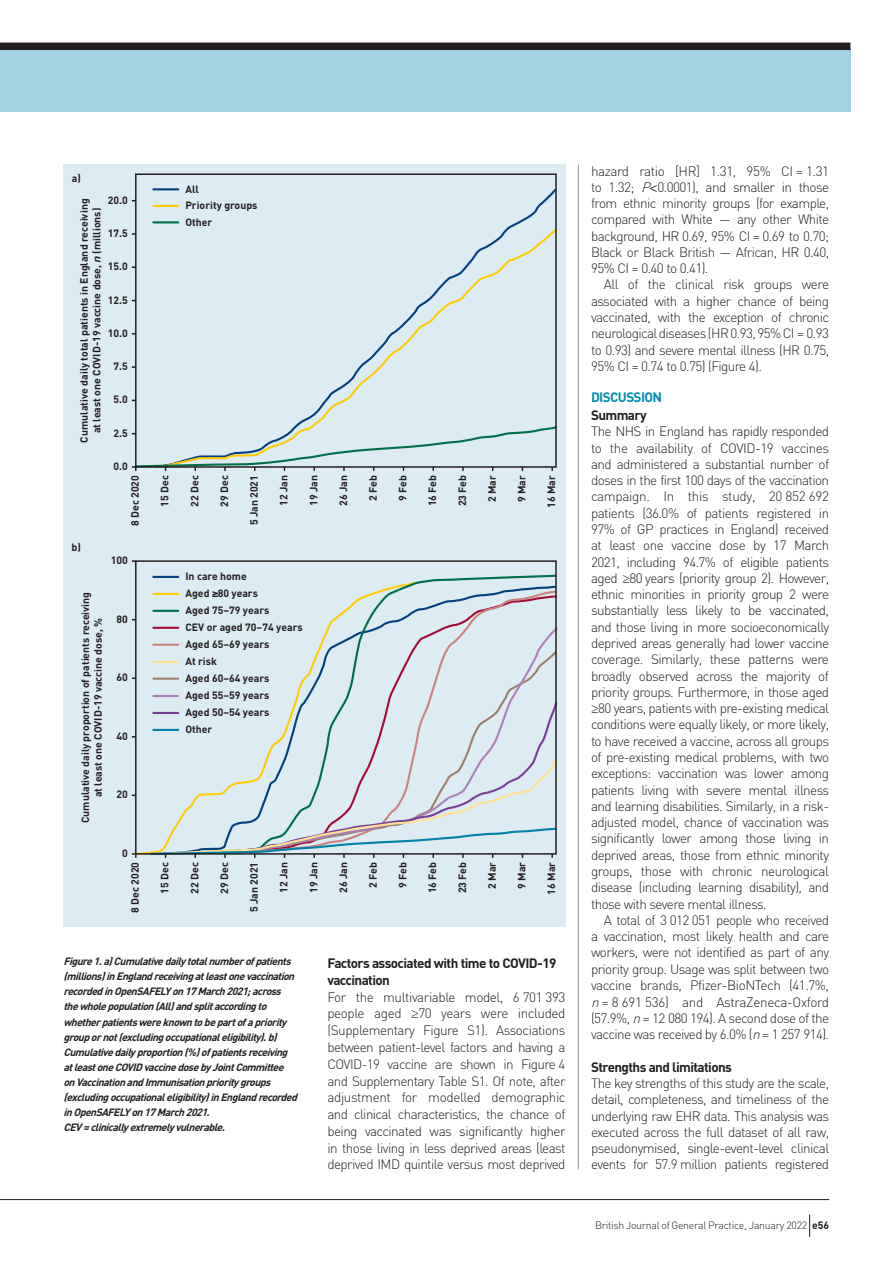
<style>
.page{position:relative;width:893px;height:1263px;background:#fff}
.page>*{position:absolute;margin:0;border:0;box-sizing:border-box;transform-origin:0 0}
.t1{font:300 13.5px/16.4px "DIN";letter-spacing:-.045em;color:#231f20;text-align:justify}
.t2{font:700 13.5px/16.8px "DIN";letter-spacing:-.045em;color:#231f20}
.t3{font:700 13.5px "DIN";letter-spacing:-.045em;color:#008fb3}
.t4{font:italic 700 10.5px/15px "DIN";color:#231f20}
.t5{font:700 10.5px/17px "DIN";color:#231f20}
.t6{font:300 10.5px "DIN";letter-spacing:-.025em;color:#231f20}
.s1{font-family:"Helvetica";font-style:italic}
.s2{font-family:"Helvetica"}
.s3{font-style:italic}
.s4{font-weight:700}
</style>
<div class="page">
<div style="left:0;top:48px;width:850px;height:64px;background:#a2d2e3"></div>
<div style="left:0;top:43px;width:850px;height:7px;background:#231f20"></div>
<hr style="left:578px;top:165px;width:1px;height:1004px;background:#939598">
<div style="left:63px;top:165px;width:503px;height:762px;background:#ddecf3"></div>
<svg style="left:131px;top:173px;width:426px;height:295px"></svg>
<svg style="left:132px;top:424px;width:425px;height:47px"></svg>
<hr style="left:153px;top:188px;width:25px;height:2px;background:#04407d">
<hr style="left:153px;top:205px;width:25px;height:2px;background:#feca0a">
<hr style="left:153px;top:221px;width:25px;height:2px;background:#006f4b">
<svg style="left:381px;top:574px;width:173px;height:16px"></svg>
<svg style="left:328px;top:590px;width:226px;height:36px"></svg>
<svg style="left:295px;top:626px;width:263px;height:74px"></svg>
<svg style="left:267px;top:700px;width:287px;height:56px"></svg>
<svg style="left:149px;top:756px;width:405px;height:102px"></svg>
<div style="left:135px;top:560px;width:422px;height:295px;border:2px solid #231f20"></div>
<hr style="left:153px;top:576px;width:25px;height:2px;background:#04407d">
<hr style="left:153px;top:593px;width:25px;height:2px;background:#feca0a">
<hr style="left:153px;top:610px;width:25px;height:2px;background:#006f4b">
<hr style="left:153px;top:627px;width:25px;height:2px;background:#a30e37">
<hr style="left:153px;top:644px;width:25px;height:2px;background:#cb8281">
<hr style="left:153px;top:661px;width:25px;height:2px;background:#ffe192">
<hr style="left:153px;top:678px;width:25px;height:2px;background:#9d7f6e">
<hr style="left:153px;top:695px;width:25px;height:2px;background:#ac80b9">
<hr style="left:153px;top:712px;width:25px;height:2px;background:#7b3e98">
<hr style="left:153px;top:729px;width:25px;height:2px;background:#0083a8">
<hr style="left:0;top:1199px;width:829px;height:1px;background:#231f20">
<svg style="left:809px;top:1214px;width:1px;height:23px"></svg>
<p class="t5" style="left:72px;top:169px;width:11px">a)</p>
<p class="t5" style="left:108px;top:191px;width:22px">20.0</p>
<p class="t5" style="left:77px;top:442px;width:245px;line-height:12.6px;text-align:center;rotate:-90deg">Cumulative daily total patients in England receiving at least one COVID-19 vaccine dose, <span class="s1">n</span> (millions)</p>
<p class="t5" style="left:108px;top:224px;width:22px">17.5</p>
<p class="t5" style="left:108px;top:258px;width:22px">15.0</p>
<p class="t5" style="left:108px;top:291px;width:22px">12.5</p>
<p class="t5" style="left:108px;top:324px;width:22px">10.0</p>
<p class="t5" style="left:114px;top:357px;width:16px">7.5</p>
<p class="t5" style="left:114px;top:391px;width:16px">5.0</p>
<p class="t5" style="left:114px;top:424px;width:16px">2.5</p>
<p class="t5" style="left:114px;top:457px;width:16px">0.0</p>
<p class="t5" style="left:185px;top:180px;width:74px;line-height:16.5px">All<br>Priority groups<br>Other</p>
<p class="t5" style="left:71px;top:538px;width:11px">b)</p>
<p class="t5" style="left:79px;top:823px;width:233px;line-height:12.6px;text-align:center;rotate:-90deg">Cumulative daily proportion of patients receiving at least one COVID-19 vaccine dose, %</p>
<p class="t5" style="left:126px;top:526px;width:53px;rotate:-90deg">8 Dec 2020</p>
<p class="t5" style="left:156px;top:507px;width:33px;rotate:-90deg">15 Dec</p>
<p class="t5" style="left:186px;top:507px;width:33px;rotate:-90deg">22 Dec</p>
<p class="t5" style="left:215px;top:507px;width:33px;rotate:-90deg">29 Dec</p>
<p class="t5" style="left:245px;top:525px;width:52px;rotate:-90deg">5 Jan 2021</p>
<p class="t5" style="left:275px;top:506px;width:32px;rotate:-90deg">12 Jan</p>
<p class="t5" style="left:305px;top:506px;width:32px;rotate:-90deg">19 Jan</p>
<p class="t5" style="left:334px;top:506px;width:32px;rotate:-90deg">26 Jan</p>
<p class="t5" style="left:364px;top:501px;width:27px;rotate:-90deg">2 Feb</p>
<p class="t5" style="left:394px;top:501px;width:27px;rotate:-90deg">9 Feb</p>
<p class="t5" style="left:424px;top:506px;width:33px;rotate:-90deg">16 Feb</p>
<p class="t5" style="left:453px;top:506px;width:33px;rotate:-90deg">23 Feb</p>
<p class="t5" style="left:483px;top:502px;width:29px;rotate:-90deg">2 Mar</p>
<p class="t5" style="left:513px;top:502px;width:29px;rotate:-90deg">9 Mar</p>
<p class="t5" style="left:543px;top:508px;width:34px;rotate:-90deg">16 Mar</p>
<p class="t5" style="left:111px;top:551px;width:19px">100</p>
<p class="t5" style="left:117px;top:610px;width:13px">80</p>
<p class="t5" style="left:117px;top:669px;width:13px">60</p>
<p class="t5" style="left:117px;top:727px;width:13px">40</p>
<p class="t5" style="left:117px;top:786px;width:13px">20</p>
<p class="t5" style="left:185px;top:568px;width:119px">In care home<br>Aged <span class="s2">≥</span>80 years<br>Aged 75–79 years<br>CEV or aged 70–74 years<br>Aged 65–69 years<br>At risk<br>Aged 60–64 years<br>Aged 55–59 years<br>Aged 50–54 years<br>Other</p>
<p class="t5" style="left:122px;top:844px;width:7px">0</p>
<p class="t5" style="left:126px;top:913px;width:53px;rotate:-90deg">8 Dec 2020</p>
<p class="t5" style="left:156px;top:893px;width:33px;rotate:-90deg">15 Dec</p>
<p class="t5" style="left:186px;top:893px;width:33px;rotate:-90deg">22 Dec</p>
<p class="t5" style="left:215px;top:893px;width:33px;rotate:-90deg">29 Dec</p>
<p class="t5" style="left:245px;top:912px;width:52px;rotate:-90deg">5 Jan 2021</p>
<p class="t5" style="left:275px;top:893px;width:32px;rotate:-90deg">12 Jan</p>
<p class="t5" style="left:305px;top:893px;width:32px;rotate:-90deg">19 Jan</p>
<p class="t5" style="left:334px;top:893px;width:32px;rotate:-90deg">26 Jan</p>
<p class="t5" style="left:364px;top:888px;width:27px;rotate:-90deg">2 Feb</p>
<p class="t5" style="left:394px;top:888px;width:27px;rotate:-90deg">9 Feb</p>
<p class="t5" style="left:424px;top:893px;width:33px;rotate:-90deg">16 Feb</p>
<p class="t5" style="left:453px;top:893px;width:33px;rotate:-90deg">23 Feb</p>
<p class="t5" style="left:483px;top:889px;width:29px;rotate:-90deg">2 Mar</p>
<p class="t5" style="left:513px;top:889px;width:29px;rotate:-90deg">9 Mar</p>
<p class="t5" style="left:543px;top:895px;width:34px;rotate:-90deg">16 Mar</p>
<p class="t4" style="left:63px;top:954px;width:239px">Figure1.a)Cumulativedaily totalnumberofpatients (millions)inEnglandreceivingatleastonevaccination recordedinOpenSAFELYon17March2021;across thewholepopulation(All)andsplitaccordingto whetherpatientswereknowntobepartofapriority groupornot(excludingoccupationaleligibility).b)<br>Cumulativedaily proportion(%)ofpatientsreceiving atleastoneCOVIDvaccinedoseby JointCommittee onVaccinationandImmunisationpriority groups (excludingoccupationaleligibility)inEnglandrecorded inOpenSAFELYon17March2021.<br>CEV = clinically extremely vulnerable.</p>
<p class="t2" style="left:327px;top:954px;width:230px">Factors associated with time to COVID-19 vaccination</p>
<p class="t1" style="left:327px;top:988px;width:240px;line-height:16.8px">For the multivariable model, 6 701 393 people aged <span class="s2">≥</span>70 years were included (Supplementary Figure S1). Associations between patient-level factors and having a COVID-19 vaccine are shown in Figure 4 and Supplementary Table S1. Of note, after adjustment for modelled demographic and clinical characteristics, the chance of being vaccinated was significantly higher in those living in less deprived areas (least deprived IMD quintile versus most deprived</p>
<p class="t1" style="left:591px;top:162px;width:240px">hazard ratio [HR] 1.31, 95% CI = 1.31 to 1.32; <span class="s3">P</span><span class="s2">&lt;</span>0.0001), and smaller in those from ethnic minority groups (for example, compared with White — any other White background, HR 0.69, 95% CI = 0.69 to 0.70; Black or Black British — African, HR 0.40, 95% CI = 0.40 to 0.41).</p>
<p class="t1" style="left:591px;top:276px;width:240px;text-indent:13px">All of the clinical risk groups were associated with a higher chance of being vaccinated, with the exception of chronic neurological diseases (HR 0.93, 95% CI = 0.93 to 0.93) and severe mental illness (HR 0.75, 95% CI = 0.74 to 0.75) (Figure 4).</p>
<p class="t3" style="left:591px;top:389px;width:73px">DISCUSSION</p>
<p class="t2" style="left:591px;top:406px;width:57px">Summary</p>
<p class="t1" style="left:591px;top:423px;width:240px">The NHS in England has rapidly responded to the availability of COVID-19 vaccines and administered a substantial number of doses in the first 100 days of the vaccination campaign. In this study, 20 852 692 patients (36.0% of patients registered in 97% of GP practices in England) received at least one vaccine dose by 17 March 2021, including 94.7% of eligible patients aged <span class="s2">≥</span>80 years (priority group 2). However, ethnic minorities in priority group 2 were substantially less likely to be vaccinated, and those living in more socioeconomically deprived areas generally had lower vaccine coverage. Similarly, these patterns were broadly observed across the majority of priority groups. Furthermore, in those aged <span class="s2">≥</span>80 years, patients with pre-existing medical conditions were equally likely, or more likely, to have received a vaccine, across all groups of pre-existing medical problems, with two exceptions: vaccination was lower among patients living with severe mental illness and learning disabilities. Similarly, in a risk&shy;adjusted model, chance of vaccination was significantly lower among those living in deprived areas, those from ethnic minority groups, those with chronic neurological disease (including learning disability), and those with severe mental illness.</p>
<p class="t1" style="left:591px;top:912px;width:240px;text-indent:13px">A total of 3 012 051 people who received a vaccination, most likely health and care workers, were not identified as part of any priority group. Usage was split between two vaccine brands, Pfizer-BioNTech (41.7%, <span class="s3">n</span>= 8 691 536) and AstraZeneca-Oxford (57.9%, <span class="s3">n</span>= 12 080 194). A second dose of the vaccine was received by 6.0% (<span class="s3">n</span>= 1 257 914).</p>
<p class="t2" style="left:591px;top:1058px;width:142px">Strengths and limitations</p>
<p class="t1" style="left:591px;top:1075px;width:240px">The key strengths of this study are the scale, detail, completeness, and timeliness of the underlying raw EHR data. This analysis was executed across the full dataset of all raw, pseudonymised, single-event-level clinical events for 57.9 million patients registered</p>
<p class="t6" style="left:595px;top:1219px;width:236px">British Journal of General Practice, January 2022 <span class="s4">e56</span></p>
</div>
